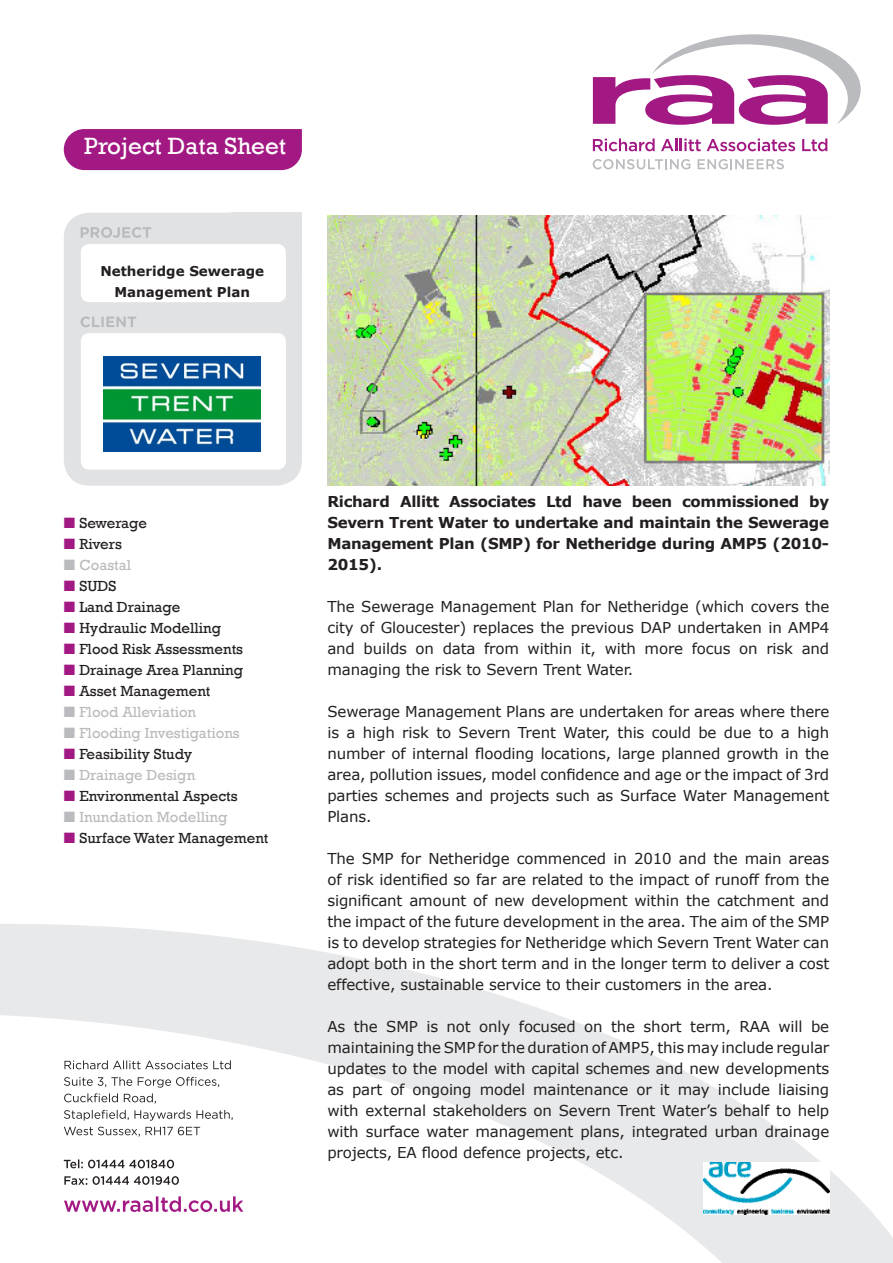
<style>
.page{position:relative;width:893px;height:1263px;background:#fff}
.page>*{position:absolute;margin:0;border:0;box-sizing:border-box;transform-origin:0 0}
.t1{font:24.15px "Rockwell";color:#fff}
.t2{font:15px/21px "Verdana";letter-spacing:-.01em;color:#231f20;text-align:justify}
.t3{font:15px "Rockwell";color:#231f20}
.t4{font:700 15px/21px "Verdana";letter-spacing:-.02em;color:#231f20;text-align:justify}
.t5{font:15px "Rockwell";color:#babbbe}
.t6{font:15px "Rockwell";letter-spacing:-.02em;color:#231f20}
.t7{font:700 13.5px/21px "Verdana";color:#231f20;text-align:center}
.s1{color:#a31984}
</style>
<div class="page">
<div style="left:64px;top:213px;width:238px;height:273px;background:#e1e2e4;border-radius:26px"></div>
<div style="left:231px;top:213px;width:71px;height:63px;background:#e1e2e4"></div>
<svg style="left:0;top:924px;width:893px;height:339px"></svg>
<svg style="left:593px;top:138px;width:62px;height:13px"></svg>
<svg style="left:661px;top:138px;width:40px;height:13px"></svg>
<svg style="left:707px;top:139px;width:88px;height:12px"></svg>
<svg style="left:802px;top:138px;width:25px;height:13px"></svg>
<svg style="left:593px;top:159px;width:97px;height:10px"></svg>
<svg style="left:698px;top:159px;width:86px;height:10px"></svg>
<svg style="left:593px;top:34px;width:268px;height:91px"></svg>
<svg style="left:64px;top:1196px;width:179px;height:16px"></svg>
<svg style="left:64px;top:1176px;width:115px;height:9px"></svg>
<svg style="left:64px;top:1159px;width:110px;height:9px"></svg>
<svg style="left:64px;top:1127px;width:136px;height:10px"></svg>
<svg style="left:64px;top:1110px;width:169px;height:11px"></svg>
<svg style="left:64px;top:1077px;width:155px;height:27px"></svg>
<svg style="left:64px;top:1060px;width:167px;height:9px"></svg>
<div style="left:64px;top:129px;width:238px;height:41px;background:#a31984;border-radius:21px"></div>
<svg style="left:81px;top:316px;width:55px;height:11px"></svg>
<div style="left:81px;top:333px;width:205px;height:137px;background:#fff;border-radius:9px"></div>
<div style="left:81px;top:244px;width:205px;height:58px;background:#fff;border-radius:9px"></div>
<svg style="left:81px;top:227px;width:70px;height:11px"></svg>
<img style="left:104px;top:357px;width:157px;height:94px">
<img style="left:703px;top:1162px;width:126px;height:52px">
<img style="left:327px;top:216px;width:502px;height:270px">
<p class="t1" style="left:84px;top:132px;width:203px">Project Data Sheet</p>
<p class="t7" style="left:100px;top:260px;width:165px">Netheridge Sewerage<br>Management Plan</p>
<p class="t6" style="left:64px;top:514px;width:85px"><span class="s1">■</span> Sewerage</p>
<p class="t3" style="left:64px;top:535px;width:60px"><span class="s1">■</span> Rivers</p>
<p class="t5" style="left:64px;top:556px;width:69px">■ Coastal</p>
<p class="t3" style="left:64px;top:577px;width:54px"><span class="s1">■</span> SUDS</p>
<p class="t3" style="left:64px;top:598px;width:118px"><span class="s1">■</span> Land Drainage</p>
<p class="t3" style="left:64px;top:619px;width:159px"><span class="s1">■</span> Hydraulic Modelling</p>
<p class="t3" style="left:64px;top:640px;width:181px"><span class="s1">■</span> Flood Risk Assessments</p>
<p class="t3" style="left:64px;top:661px;width:181px"><span class="s1">■</span> Drainage Area Planning</p>
<p class="t3" style="left:64px;top:682px;width:148px"><span class="s1">■</span> Asset Management</p>
<p class="t5" style="left:64px;top:703px;width:134px">■ Flood Alleviation</p>
<p class="t5" style="left:64px;top:724px;width:178px">■ Flooding Investigations</p>
<p class="t3" style="left:64px;top:745px;width:130px"><span class="s1">■</span> Feasibility Study</p>
<p class="t5" style="left:64px;top:766px;width:133px">■ Drainage Design</p>
<p class="t3" style="left:64px;top:787px;width:175px"><span class="s1">■</span> Environmental Aspects</p>
<p class="t5" style="left:64px;top:808px;width:165px">■ Inundation Modelling</p>
<p class="t3" style="left:64px;top:829px;width:206px"><span class="s1">■</span> Surface Water Management</p>
<p class="t4" style="left:327px;top:490px;width:503px">Richard Allitt Associates Ltd have been commissioned by Severn Trent Water to undertake and maintain the Sewerage Management Plan (SMP) for Netheridge during AMP5 (2010- 2015).</p>
<p class="t2" style="left:327px;top:595px;width:503px">The Sewerage Management Plan for Netheridge (which covers the city of Gloucester) replaces the previous DAP undertaken in AMP4 and builds on data from within it, with more focus on risk and managing the risk to Severn Trent Water.</p>
<p class="t2" style="left:327px;top:700px;width:503px">Sewerage Management Plans are undertaken for areas where there is a high risk to Severn Trent Water, this could be due to a high number of internal flooding locations, large planned growth in the area, pollution issues, model confidence and age or the impact of 3rd parties schemes and projects such as Surface Water Management Plans.</p>
<p class="t2" style="left:327px;top:847px;width:503px">The SMP for Netheridge commenced in 2010 and the main areas of risk identified so far are related to the impact of runoff from the significant amount of new development within the catchment and the impact of the future development in the area. The aim of the SMP is to develop strategies for Netheridge which Severn Trent Water can adopt both in the short term and in the longer term to deliver a cost effective, sustainable service to their customers in the area.</p>
<p class="t2" style="left:327px;top:1015px;width:503px">As the SMP is not only focused on the short term, RAA will be maintaining the SMP for the duration of AMP5, this may include regular updates to the model with capital schemes and new developments as part of ongoing model maintenance or it may include liaising with external stakeholders on Severn Trent Water’s behalf to help with surface water management plans, integrated urban drainage projects, EA flood defence projects, etc.</p>
</div>
